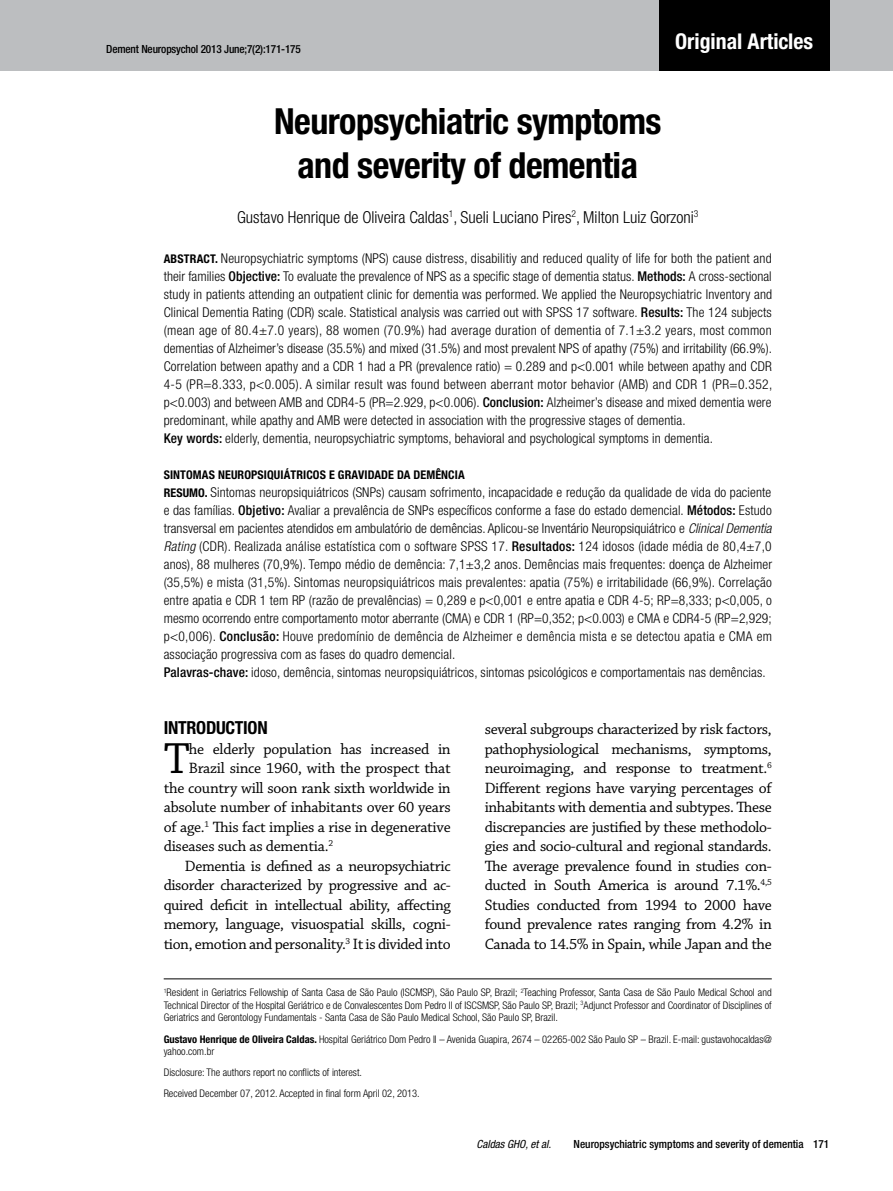
<style>
.page{position:relative;width:893px;height:1191px;background:#fff}
.page>*{position:absolute;margin:0;border:0;box-sizing:border-box;transform-origin:0 0}
.t1{font:45.75px "Chaparral Pro";color:#000}
.t2{font:700 condensed 36px/43.2px "Helvetica Neue";letter-spacing:-.015em;color:#000;text-align:center}
.t3{font:700 condensed 21.75px "Helvetica Neue";color:#fff}
.t4{font:700 condensed 18px "Helvetica Neue";color:#000}
.t5{font:300 condensed 16.5px "Helvetica Neue";color:#000}
.t6{font:15.75px/19.5px "Chaparral Pro";letter-spacing:-.02em;color:#000;text-align:justify}
.t7{font:300 condensed 13.5px/18px "Helvetica Neue";letter-spacing:.01em;color:#000}
.t8{font:700 condensed 12px "Helvetica Neue";letter-spacing:.01em;color:#000}
.t9{font:500 condensed 11.25px "Helvetica Neue";color:#000}
.t10{font:italic condensed 11.25px "Helvetica Neue";color:#000}
.t11{font:300 condensed 10.5px/12.6px "Helvetica Neue";color:#000}
.s1{font-weight:700;font-size:12px}
.s2{font-weight:500}
.s3{font-style:italic}
.s4{font-weight:700}
</style>
<div class="page">
<div style="left:0;top:0;width:893px;height:70px;background:#bcbec0"></div>
<div style="left:659px;top:0;width:170px;height:70px;background:#000"></div>
<hr style="left:164px;top:978px;width:608px;height:1px;background:#000">
<p class="t9" style="left:106px;top:42px;width:196px">Dement Neuropsychol 2013 June;7(2):171-175</p>
<h3 class="t3" style="left:675px;top:28px;width:140px">Original Articles</h3>
<h2 class="t2" style="left:274px;top:99px;width:389px">Neuropsychiatric symptoms and severity of dementia</h2>
<p class="t5" style="left:237px;top:207px;width:463px">Gustavo Henrique de Oliveira Caldas<sup>1</sup>, Sueli Luciano Pires<sup>2</sup>, Milton Luiz Gorzoni<sup>3</sup></p>
<p class="t7" style="left:164px;top:249px;width:610px"><span class="s1">Abstract.</span> Neuropsychiatric symptoms (NPS) cause distress, disabilitiy and reduced quality of life for both the patient and their families <span class="s2">Objective:</span> To evaluate the prevalence of NPS as a specific stage of dementia status. <span class="s2">Methods:</span> A cross-sectional study in patients attending an outpatient clinic for dementia was performed. We applied the Neuropsychiatric Inventory and Clinical Dementia Rating (CDR) scale. Statistical analysis was carried out with SPSS 17 software. <span class="s2">Results:</span> The 124 subjects (mean age of 80.4±7.0 years), 88 women (70.9%) had average duration of dementia of 7.1±3.2 years, most common dementias of Alzheimer’s disease (35.5%) and mixed (31.5%) and most prevalent NPS of apathy (75%) and irritability (66.9%).<br>Correlation between apathy and a CDR 1 had a PR (prevalence ratio) = 0.289 and p&lt;0.001 while between apathy and CDR 4-5 (PR=8.333, p&lt;0.005). A similar result was found between aberrant motor behavior (AMB) and CDR 1 (PR=0.352, p&lt;0.003) and between AMB and CDR4-5 (PR=2.929, p&lt;0.006). <span class="s2">Conclusion:</span> Alzheimer’s disease and mixed dementia were predominant, while apathy and AMB were detected in association with the progressive stages of dementia.<br><span class="s2">Key words:</span> elderly, dementia, neuropsychiatric symptoms, behavioral and psychological symptoms in dementia.</p>
<p class="t8" style="left:164px;top:467px;width:302px">Sintomas Neuropsiquiátricos e Gravidade da Demência</p>
<p class="t7" style="left:164px;top:483px;width:610px"><span class="s1">Resumo.</span> Sintomas neuropsiquiátricos (SNPs) causam sofrimento, incapacidade e redução da qualidade de vida do paciente e das famílias. <span class="s2">Objetivo:</span> Avaliar a prevalência de SNPs específicos conforme a fase do estado demencial. <span class="s2">Métodos:</span> Estudo transversal em pacientes atendidos em ambulatório de demências. Aplicou-se Inventário Neuropsiquiátrico e <span class="s3">Clinical Dementia Rating</span> (CDR). Realizada análise estatística com o software SPSS 17. <span class="s2">Resultados:</span> 124 idosos (idade média de 80,4±7,0 anos), 88 mulheres (70,9%). Tempo médio de demência: 7,1±3,2 anos. Demências mais frequentes: doença de Alzheimer (35,5%) e mista (31,5%). Sintomas neuropsiquiátricos mais prevalentes: apatia (75%) e irritabilidade (66,9%). Correlação entre apatia e CDR 1 tem RP (razão de prevalências) = 0,289 e p&lt;0,001 e entre apatia e CDR 4-5; RP=8,333; p&lt;0,005, o mesmo ocorrendo entre comportamento motor aberrante (CMA) e CDR 1 (RP=0,352; p&lt;0.003) e CMA e CDR4-5 (RP=2,929; p&lt;0,006). <span class="s2">Conclusão:</span> Houve predomínio de demência de Alzheimer e demência mista e se detectou apatia e CMA em associação progressiva com as fases do quadro demencial.<br><span class="s2">Palavras-chave:</span> idoso, demência, sintomas neuropsiquiátricos, sintomas psicológicos e comportamentais nas demências.</p>
<h3 class="t4" style="left:164px;top:717px;width:25px">INTRODUCTIO</h3>
<h3 class="t4" style="left:257px;top:717px;width:12px">N</h3>
<h1 class="t1" style="left:164px;top:733px;width:27px">T</h1>
<p class="t6" style="left:189px;top:739px;width:263px">he elderly population has increased in</p>
<p class="t6" style="left:485px;top:720px;width:289px">several subgroups characterized by risk factors, pathophysiological mechanisms, symptoms, neuroimaging, and response to treatment.<sup>6<br></sup>Different regions have varying percentages of inhabitants with dementia and subtypes. These discrepancies are justified by these methodolo&shy;gies and socio-cultural and regional standards.<br>The average prevalence found in studies con&shy;ducted in South America is around 7.1%.<sup>4,5<br></sup>Studies conducted from 1994 to 2000 have found prevalence rates ranging from 4.2% in Canada to 14.5% in Spain, while Japan and the</p>
<p class="t11" style="left:164px;top:986px;width:610px;text-align:justify"><sup>1</sup>Resident in Geriatrics Fellowship of Santa Casa de São Paulo (ISCMSP), São Paulo SP, Brazil; <sup>2</sup>Teaching Professor, Santa Casa de São Paulo Medical School and Technical Director of the Hospital Geriátrico e de Convalescentes Dom Pedro II of ISCSMSP, São Paulo SP, Brazil; <sup>3</sup>Adjunct Professor and Coordinator of Disciplines of Geriatrics and Gerontology Fundamentals - Santa Casa de São Paulo Medical School, São Paulo SP, Brazil.</p>
<p class="t11" style="left:164px;top:1032px;width:610px"><span class="s4">Gustavo Henrique de Oliveira Caldas.</span> Hospital Geriátrico Dom Pedro II – Avenida Guapira, 2674 – 02265-002 São Paulo SP – Brazil. E-mail: gustavohocaldas@ yahoo.com.br</p>
<p class="t11" style="left:164px;top:1062px;width:257px;line-height:21.1px">Disclosure: The authors report no conflicts of interest.<br>Received December 07, 2012. Accepted in final form April 02, 2013.</p>
<p class="t6" style="left:189px;top:759px;width:263px">Brazil since 1960, with the prospect that</p>
<p class="t6" style="left:164px;top:778px;width:289px">the country will soon rank sixth worldwide in</p>
<p class="t6" style="left:164px;top:798px;width:289px">absolute number of inhabitants over 60 years</p>
<p class="t6" style="left:164px;top:817px;width:288px">of age.<sup>1</sup> This fact implies a rise in degenerative</p>
<p class="t6" style="left:164px;top:837px;width:171px">diseases such as dementia.<sup>2</sup></p>
<p class="t6" style="left:185px;top:856px;width:267px">Dementia is defined as a neuropsychiatric</p>
<p class="t6" style="left:164px;top:876px;width:289px">disorder characterized by progressive and ac-</p>
<p class="t6" style="left:164px;top:895px;width:289px">quired deficit in intellectual ability, affecting</p>
<p class="t6" style="left:164px;top:915px;width:288px">memory, language, visuospatial skills, cogni-</p>
<p class="t6" style="left:164px;top:934px;width:288px">tion, emotion and personality.<sup>3</sup> It is divided into</p>
<p class="t10" style="left:477px;top:1138px;width:76px">Caldas GHO, et al.</p>
<p class="t9" style="left:574px;top:1137px;width:257px">Neuropsychiatric symptoms and severity of dementia 171</p>
</div>
